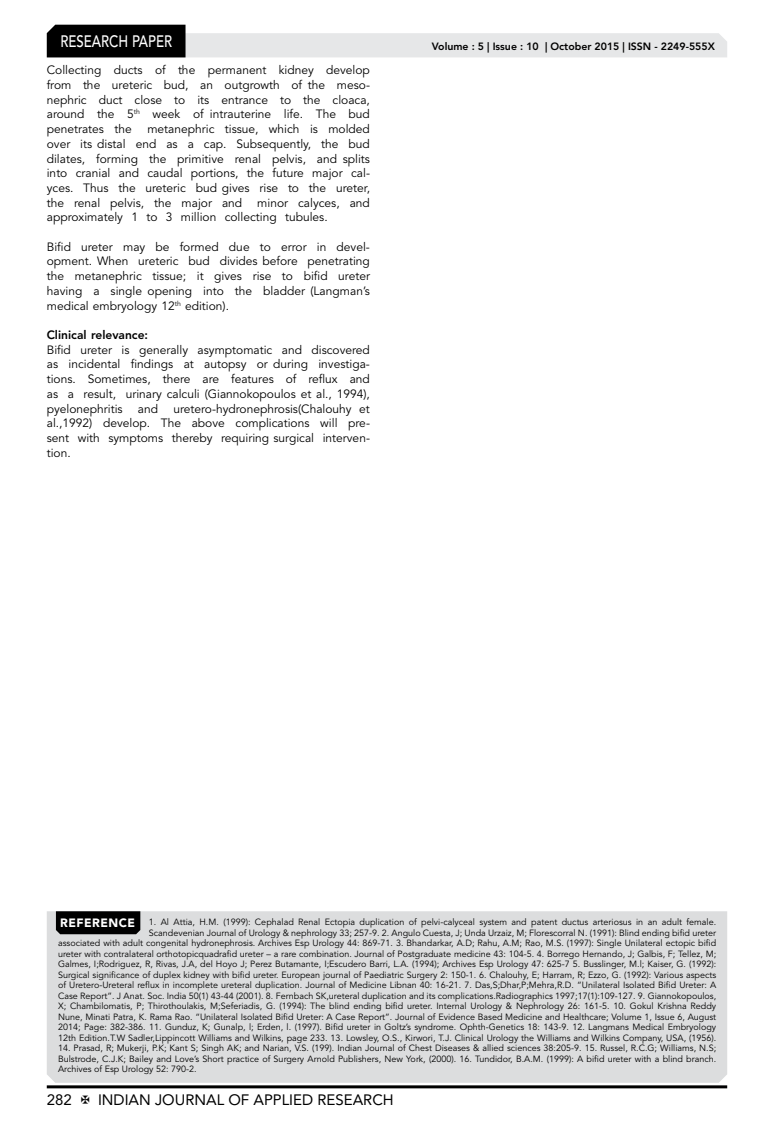
<style>
.page{position:relative;width:774px;height:1136px;background:#fff}
.page>*{position:absolute;margin:0;border:0;box-sizing:border-box;transform-origin:0 0}
.t1{font:500 16.5px "Avenir LT Std";color:#fff;scale:.8 1}
.t2{font:15px "Avenir LT Std";color:#000}
.t3{font:12px/14.7px "Avenir LT Std";color:#000;text-align:justify}
.t4{font:800 12px "Avenir LT Std";color:#000}
.t5{font:800 10.5px "Avenir LT Std";color:#000}
.t6{font:9px/10.5px "Avenir LT Std";color:#000;text-align:right}
.s1{font-weight:900;font-size:12px;color:#fff}
</style>
<div class="page">
<hr style="left:47px;top:1085px;width:680px;height:3px;background:#000">
<svg style="left:47px;top:25px;width:680px;height:32px"></svg>
<div style="left:47px;top:911px;width:680px;height:171px;background:#dcddde"></div>
<div style="left:56px;top:911px;width:84px;height:23px;background:#000"></div>
<h1 class="t1" style="left:60px;top:32px;width:139px">RESEARCH PAPER</h1>
<h3 class="t3" style="left:47px;top:63px;width:325px">Collecting ducts of the permanent kidney develop from the ureteric bud, an outgrowth of the meso&shy;nephric duct close to its entrance to the cloaca, around the 5<sup>th</sup> week of intrauterine life. The bud penetrates the</h3>
<p class="t3" style="left:47px;top:122px;width:325px;text-indent:101px">metanephric tissue, which is molded over its distal end as a cap. Subsequently, the bud dilates, forming the primitive renal pelvis, and splits into cranial and caudal portions, the future major cal&shy;yces. Thus the ureteric bud gives rise to the ureter, the renal pelvis, the major and minor calyces, and approximately 1 to 3 million collecting tubules.</p>
<p class="t3" style="left:47px;top:239px;width:325px">Bifid ureter may be formed due to error in devel&shy;opment. When ureteric bud divides before penetrating the metanephric tissue; it gives rise to bifid ureter having a single opening into the bladder (Langman’s medical embryology 12<sup>th</sup> edition).</p>
<h3 class="t4" style="left:47px;top:328px;width:103px">Clinical relevance:</h3>
<p class="t3" style="left:47px;top:342px;width:325px">Bifid ureter is generally asymptomatic and discovered as incidental findings at autopsy or during investiga&shy;tions. Sometimes, there are features of reflux and as a result, urinary calculi (Giannokopoulos et al., 1994), pyelonephritis</p>
<h3 class="t3" style="left:47px;top:401px;width:325px;text-indent:127px">uretero-hydronephrosis(Chalouhy et al.,1992) develop. The above complications will pre&shy;sent with symptoms thereby requiring surgical interven&shy;tion.</h3>
<h3 class="t3" style="left:138px;top:401px;width:22px">and</h3>
<p class="t5" style="left:432px;top:41px;width:284px">Volume : 5 | Issue : 10 | October 2015 | ISSN - 2249-555X</p>
<p class="t6" style="left:58px;top:917px;width:660px"><span class="s1">REFERENCE</span> 1. Al Attia, H.M. (1999): Cephalad Renal Ectopia duplication of pelvi-calyceal system and patent ductus arteriosus in an adult female.<br>Scandevenian Journal of Urology &amp; nephrology 33; 257-9. 2. Angulo Cuesta, J; Unda Urzaiz, M; Florescorral N. (1991): Blind ending bifid ureter<br>associated with adult congenital hydronephrosis. Archives Esp Urology 44: 869-71. 3. Bhandarkar, A.D; Rahu, A.M; Rao, M.S. (1997): Single Unilateral ectopic bifid ureter with contralateral orthotopicquadrafid ureter – a rare combination. Journal of Postgraduate medicine 43: 104-5. 4. Borrego Hernando, J; Galbis, F; Tellez, M; Galmes, I;Rodriguez, R, Rivas, J.A, del Hoyo J; Perez Butamante, I;Escudero Barri, L.A. (1994); Archives Esp Urology 47: 625-7 5. Busslinger, M.l; Kaiser, G. (1992):<br>Surgical significance of duplex kidney with bifid ureter. European journal of Paediatric Surgery 2: 150-1. 6. Chalouhy, E; Harram, R; Ezzo, G. (1992): Various aspects of Uretero-Ureteral reflux in incomplete ureteral duplication. Journal of Medicine Libnan 40: 16-21. 7. Das,S;Dhar,P;Mehra,R.D. “Unilateral Isolated Bifid Ureter: A Case Report”. J Anat. Soc. India 50(1) 43-44 (2001). 8. Fernbach SK,ureteral duplication and its complications.Radiographics 1997;17(1):109-127. 9. Giannokopoulos, X; Chambilomatis, P; Thirothoulakis, M;Seferiadis, G. (1994): The blind ending bifid ureter. Internal Urology &amp; Nephrology 26: 161-5. 10. Gokul Krishna Reddy Nune, Minati Patra, K. Rama Rao. “Unilateral Isolated Bifid Ureter: A Case Report”. Journal of Evidence Based Medicine and Healthcare; Volume 1, Issue 6, August 2014; Page: 382-386. 11. Gunduz, K; Gunalp, l; Erden, l. (1997). Bifid ureter in Goltz’s syndrome. Ophth-Genetics 18: 143-9. 12. Langmans Medical Embryology 12th Edition.T.W Sadler,Lippincott Williams and Wilkins, page 233. 13. Lowsley, O.S., Kirwori, T.J. Clinical Urology the Williams and Wilkins Company, USA, (1956).</p>
<p class="t6" style="left:58px;top:1043px;width:660px;text-align:justify">14. Prasad, R; Mukerji, P.K; Kant S; Singh AK; and Narian, V.S. (199). Indian Journal of Chest Diseases &amp; allied sciences 38:205-9. 15. Russel, R.C.G; Williams, N.S; Bulstrode, C.J.K; Bailey and Love’s Short practice of Surgery Arnold Publishers, New York, (2000). 16. Tundidor, B.A.M. (1999): A bifid ureter with a blind branch.<br>Archives of Esp Urology 52: 790-2.</p>
<h2 class="t2" style="left:47px;top:1090px;width:27px">282</h2>
<h2 class="t2" style="left:98px;top:1090px;width:297px">INDIAN JOURNAL OF APPLIED RESEARCH</h2>
</div>
